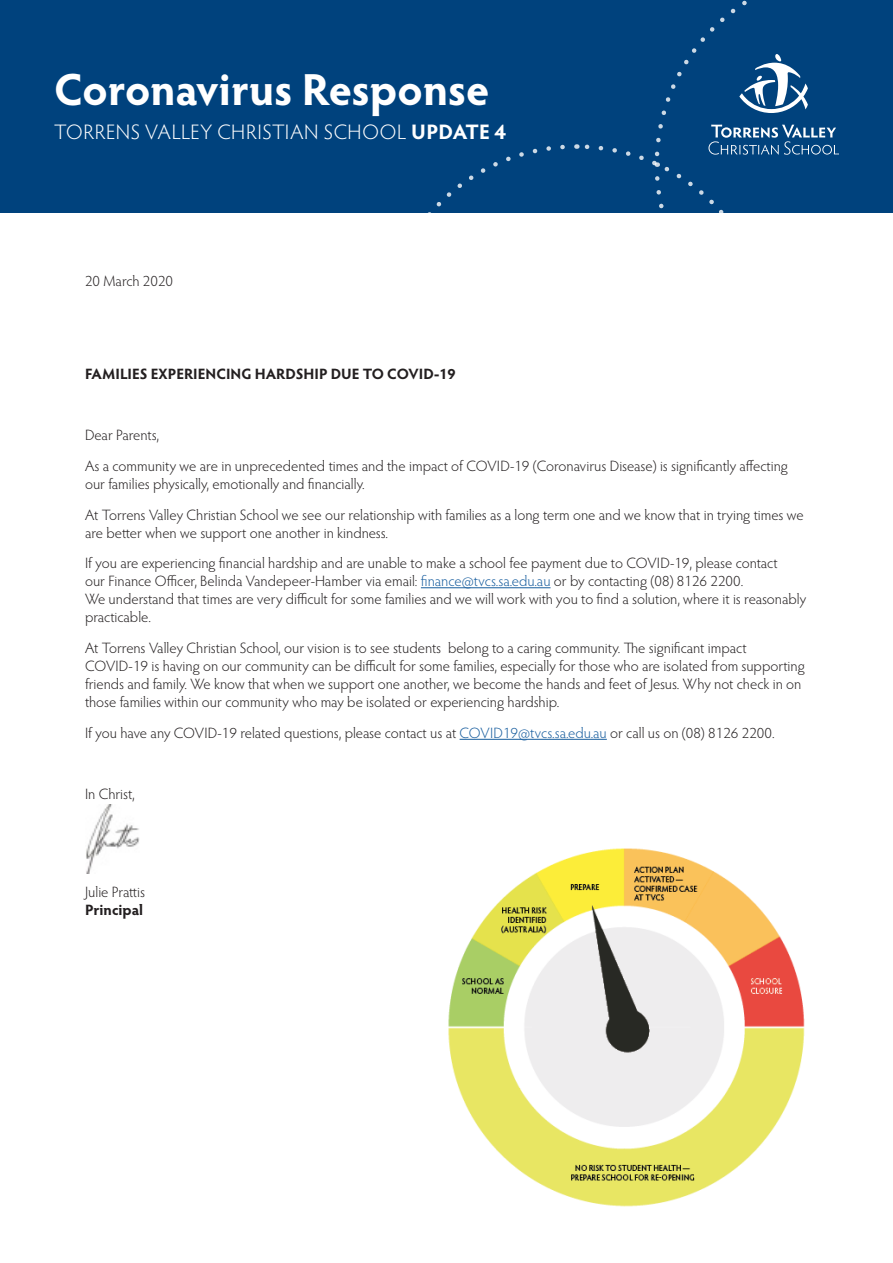
<style>
.page{position:relative;width:893px;height:1263px;background:#fff}
.page>*{position:absolute;margin:0;border:0;box-sizing:border-box;transform-origin:0 0}
.t1{font:700 45px "Hypatia Sans Pro";letter-spacing:-.005em;color:#fff}
.t2{font:300 21px "Hypatia Sans Pro";letter-spacing:.025em;color:#fff}
.Body{font:300 15px/18px "Hypatia Sans Pro";color:#231f20}
.Body-2{font:700 15px "Hypatia Sans Pro";color:#231f20}
.s1{font-weight:700}
.s2{color:#175d9e}
</style>
<div class="page">
<img style="left:86px;top:804px;width:53px;height:69px">
<div style="left:0;top:0;width:893px;height:213px;background:#00427d"></div>
<svg style="left:428px;top:0;width:411px;height:213px"></svg>
<hr style="left:421px;top:587px;width:129px;height:1px;background:#175d9e">
<hr style="left:460px;top:739px;width:147px;height:1px;background:#175d9e">
<img style="left:448px;top:848px;width:357px;height:359px">
<p class="t1" style="left:54px;top:57px;width:437px">Coronavirus Response</p>
<p class="t2" style="left:54px;top:118px;width:453px">TORRENS VALLEY CHRISTIAN SCHOOL <span class="s1">UPDATE 4</span></p>
<p class="Body" style="left:85px;top:272px;width:90px">20 March 2020</p>
<p class="Body-2" style="left:85px;top:363px;width:372px">FAMILIES EXPERIENCING HARDSHIP DUE TO COVID-19</p>
<p class="Body" style="left:85px;top:426px;width:76px">Dear Parents,</p>
<p class="Body" style="left:85px;top:456px;width:704px">As a community we are in unprecedented times and the impact of COVID-19 (Coronavirus Disease) is significantly affecting our families physically, emotionally and financially.</p>
<p class="Body" style="left:85px;top:505px;width:720px">At Torrens Valley Christian School we see our relationship with families as a long term one and we know that in trying times we are better when we support one another in kindness.</p>
<p class="Body" style="left:85px;top:554px;width:723px">If you are experiencing financial hardship and are unable to make a school fee payment due to COVID-19, please contact<br>our Finance Officer, Belinda Vandepeer-Hamber via email: <span class="s2">finance@tvcs.sa.edu.au</span> or by contacting (08) 8126 2200.<br>We understand that times are very difficult for some families and we will work with you to find a solution, where it is reasonably practicable.</p>
<p class="Body" style="left:85px;top:639px;width:721px">At Torrens Valley Christian School, our vision is to see students belong to a caring community. The significant impact COVID-19 is having on our community can be difficult for some families, especially for those who are isolated from supporting friends and family. We know that when we support one another, we become the hands and feet of Jesus. Why not check in on those families within our community who may be isolated or experiencing hardship.</p>
<p class="Body" style="left:85px;top:723px;width:691px">If you have any COVID-19 related questions, please contact us at <span class="s2">COVID19@tvcs.sa.edu.au</span> or call us on (08) 8126 2200.</p>
<p class="Body" style="left:85px;top:785px;width:51px">In Christ,</p>
<p class="Body" style="left:85px;top:882px;width:62px">Julie Prattis<br><span class="s1">Principal</span></p>
</div>
